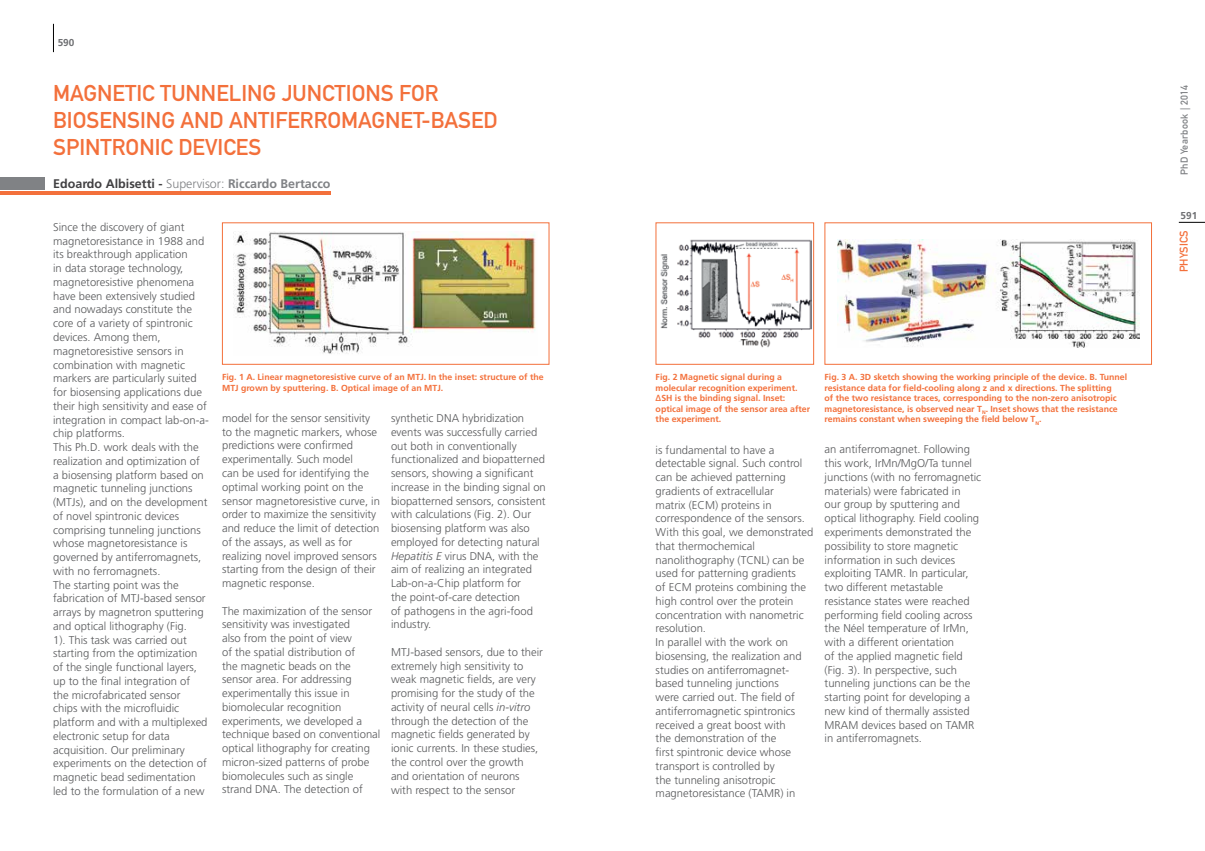
<style>
.page{position:relative;width:1205px;height:851px;background:#fff}
.page>*{position:absolute;margin:0;border:0;box-sizing:border-box;transform-origin:0 0}
.t1{font:22.5px "DIN Mittelschrift Std";color:#f3703b}
.t2{font:700 12.5px "Frutiger LT Std";color:#414042}
.t3{font:300 11.25px/13.8px "Frutiger LT Std";color:#58595b}
.t4{font:11.25px "DIN Mittelschrift Std";color:#f3703b}
.t5{font:10px "DIN Mittelschrift Std";letter-spacing:.03em;color:#808285}
.t6{font:700 10px "Frutiger LT Std";color:#6d6e71}
.t7{font:700 8.75px/10.5px "Frutiger LT Std";color:#f3703b}
.s1{font-weight:300;color:#808285}
.s2{color:#808285}
.s3{font-style:italic}
</style>
<div class="page">
<svg style="left:53px;top:24px;width:1px;height:28px"></svg>
<svg style="left:1179px;top:222px;width:26px;height:1px"></svg>
<hr style="left:0;top:191px;width:330px;height:4px;background:#f3703b">
<div style="left:0;top:178px;width:44px;height:12px;background:#808285"></div>
<img style="left:233px;top:232px;width:303px;height:122px">
<img style="left:837px;top:239px;width:302px;height:109px">
<img style="left:660px;top:239px;width:151px;height:109px">
<p class="t6" style="left:58px;top:37px;width:18px">590</p>
<h1 class="t1" style="left:53px;top:80px;width:32px">MAGN</h1>
<h1 class="t1" style="left:113px;top:80px;width:129px">ETIC TUNN ELING</h1>
<h1 class="t1" style="left:282px;top:80px;width:39px">JUNCTIONS</h1>
<h1 class="t1" style="left:399px;top:80px;width:27px">FOR</h1>
<h1 class="t1" style="left:53px;top:107px;width:12px">BIOS</h1>
<h1 class="t1" style="left:99px;top:107px;width:26px">ENSING</h1>
<h1 class="t1" style="left:180px;top:107px;width:16px">AND</h1>
<h1 class="t1" style="left:229px;top:107px;width:13px">ANTI</h1>
<h1 class="t1" style="left:275px;top:107px;width:40px">FERROMAGN</h1>
<h1 class="t1" style="left:401px;top:107px;width:96px">ET-BASED</h1>
<h1 class="t1" style="left:53px;top:134px;width:13px">SPINTRONIC</h1>
<h1 class="t1" style="left:178px;top:134px;width:83px">DEVICES</h1>
<p class="t2" style="left:53px;top:176px;width:279px">Edoardo Albisetti - <span class="s1">Supervisor:</span> <span class="s2">Riccardo Bertacco</span></p>
<p class="t3" style="left:53px;top:220px;width:157px">Since the discovery of giant magnetoresistance in 1988 and its breakthrough application<br>in data storage technology, magnetoresistive phenomena have been extensively studied and nowadays constitute the core of a variety of spintronic devices. Among them, magnetoresistive sensors in combination with magnetic markers are particularly suited for biosensing applications due their high sensitivity and ease of integration in compact lab-on-a&shy;chip platforms.<br>This Ph.D. work deals with the realization and optimization of<br>a biosensing platform based on magnetic tunneling junctions (MTJs), and on the development of novel spintronic devices comprising tunneling junctions whose magnetoresistance is governed by antiferromagnets, with no ferromagnets.<br>The starting point was the fabrication of MTJ-based sensor arrays by magnetron sputtering and optical lithography (Fig.<br>1). This task was carried out starting from the optimization of the single functional layers, up to the final integration of<br>the microfabricated sensor<br>chips with the microfluidic platform and with a multiplexed electronic setup for data acquisition. Our preliminary experiments on the detection of magnetic bead sedimentation led to the formulation of a new</p>
<p class="t7" style="left:222px;top:372px;width:323px">Fig. 1 A. Linear magnetoresistive curve of an MTJ. In the inset: structure of the<br>MTJ grown by sputtering. B. Optical image of an MTJ.</p>
<p class="t7" style="left:824px;top:372px;width:304px">Fig. 3 A. 3D sketch showing the working principle of the device. B. Tunnel resistance data for field-cooling along z and x directions. The splitting<br>of the two resistance traces, corresponding to the non-zero anisotropic magnetoresistance, is observed near T<sub>N</sub>. Inset shows that the resistance remains constant when sweeping the field below T<sub>N</sub>.</p>
<p class="t7" style="left:656px;top:372px;width:156px">Fig. 2 Magnetic signal during a molecular recognition experiment.<br>ΔSH is the binding signal. Inset: optical image of the sensor area after the experiment.</p>
<p class="t3" style="left:222px;top:411px;width:159px">model for the sensor sensitivity to the magnetic markers, whose predictions were confirmed experimentally. Such model<br>can be used for identifying the optimal working point on the sensor magnetoresistive curve, in order to maximize the sensitivity and reduce the limit of detection of the assays, as well as for realizing novel improved sensors starting from the design of their magnetic response.</p>
<p class="t3" style="left:222px;top:604px;width:160px">The maximization of the sensor sensitivity was investigated<br>also from the point of view<br>of the spatial distribution of<br>the magnetic beads on the sensor area. For addressing experimentally this issue in biomolecular recognition experiments, we developed a technique based on conventional optical lithography for creating micron-sized patterns of probe biomolecules such as single strand DNA. The detection of</p>
<p class="t3" style="left:391px;top:411px;width:156px">synthetic DNA hybridization events was successfully carried out both in conventionally functionalized and biopatterned sensors, showing a significant increase in the binding signal on biopatterned sensors, consistent with calculations (Fig. 2). Our biosensing platform was also employed for detecting natural<br><span class="s3">Hepatitis E</span> virus DNA, with the aim of realizing an integrated<br>Lab-on-a-Chip platform for<br>the point-of-care detection<br>of pathogens in the agri-food industry.</p>
<p class="t3" style="left:391px;top:645px;width:153px">MTJ-based sensors, due to their extremely high sensitivity to weak magnetic fields, are very promising for the study of the activity of neural cells <span class="s3">in-vitro </span>through the detection of the magnetic fields generated by ionic currents. In these studies, the control over the growth and orientation of neurons with respect to the sensor</p>
<p class="t3" style="left:656px;top:443px;width:159px">is fundamental to have a detectable signal. Such control can be achieved patterning gradients of extracellular<br>matrix (ECM) proteins in correspondence of the sensors.<br>With this goal, we demonstrated that thermochemical nanolithography (TCNL) can be used for patterning gradients<br>of ECM proteins combining the high control over the protein concentration with nanometric resolution.<br>In parallel with the work on biosensing, the realization and studies on antiferromagnet&shy;based tunneling junctions<br>were carried out. The field of antiferromagnetic spintronics received a great boost with<br>the demonstration of the<br>first spintronic device whose transport is controlled by<br>the tunneling anisotropic magnetoresistance (TAMR) in</p>
<p class="t3" style="left:824px;top:443px;width:158px">an antiferromagnet. Following this work, IrMn/MgO/Ta tunnel junctions (with no ferromagnetic materials) were fabricated in<br>our group by sputtering and optical lithography. Field cooling experiments demonstrated the possibility to store magnetic information in such devices exploiting TAMR. In particular, two different metastable resistance states were reached performing field cooling across the Néel temperature of IrMn, with a different orientation<br>of the applied magnetic field (Fig. 3). In perspective, such tunneling junctions can be the starting point for developing a new kind of thermally assisted<br>MRAM devices based on TAMR in antiferromagnets.</p>
<p class="t5" style="left:1178px;top:175px;width:92px;rotate:-90deg">PHD YEARBOOK | 2014</p>
<p class="t6" style="left:1180px;top:210px;width:18px">591</p>
<p class="t4" style="left:1177px;top:272px;width:43px;rotate:-90deg">PHYSICS</p>
</div>
